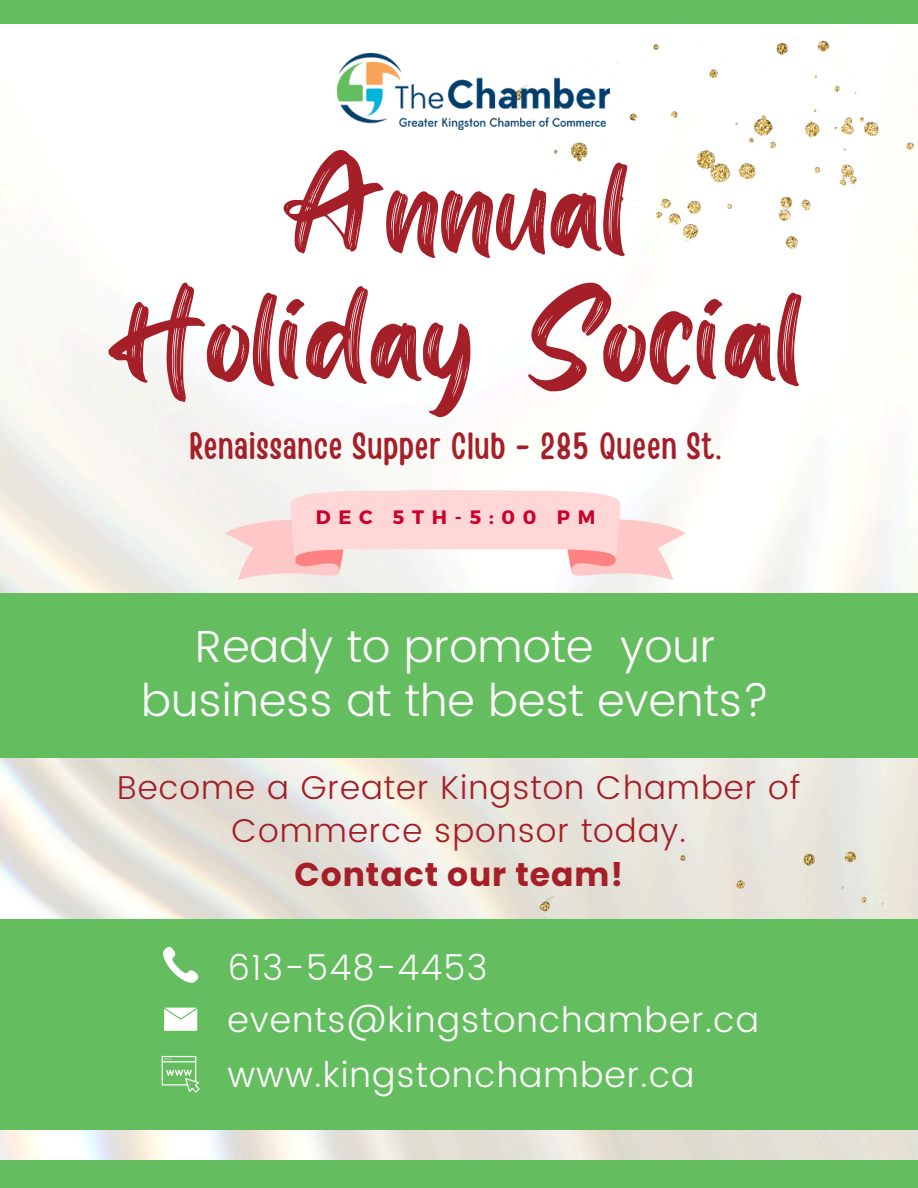
<style>
.page{position:relative;width:918px;height:1188px;background:#fff}
.page>*{position:absolute;margin:0;border:0;box-sizing:border-box;transform-origin:0 0}
.t1{font:140.4px/130.2px "Redkits";color:#a41f27;text-align:center}
.t2{font:300 45px/54px "Poppins";color:#fff;text-align:center}
.t3{font:37.65px "Handy Casual Condensed";letter-spacing:.025em;color:#a41f27}
.t4{font:300 35.25px "Poppins";letter-spacing:.03em;color:#fff}
.t5{font:300 33px/42.8px "Poppins";letter-spacing:.03em;color:#a41f27;text-align:center}
.t6{font:700 33px "Poppins";letter-spacing:.03em;color:#a41f27}
.t7{font:700 19.5px "Montserrat";letter-spacing:.4em;color:#cb0129}
</style>
<div class="page">
<img style="left:0;top:53px;width:918px;height:1107px">
<img style="left:539px;top:818px;width:379px;height:102px">
<img style="left:513px;top:33px;width:405px;height:228px">
<div style="left:0;top:920px;width:918px;height:210px;background:#64bd5f"></div>
<div style="left:0;top:1160px;width:918px;height:28px;background:#64bd5f"></div>
<div style="left:0;top:593px;width:918px;height:164px;background:#64bd5f"></div>
<svg style="left:164px;top:1008px;width:33px;height:23px"></svg>
<svg style="left:163px;top:946px;width:36px;height:37px"></svg>
<svg style="left:162px;top:1056px;width:38px;height:37px"></svg>
<div style="left:0;top:0;width:918px;height:24px;background:#64bd5f"></div>
<img style="left:226px;top:491px;width:459px;height:88px">
<img style="left:338px;top:54px;width:272px;height:75px">
<p class="t1" style="left:108px;top:140px;width:697px">Annual<br>Holiday Social</p>
<p class="t3" style="left:189px;top:422px;width:534px">Renaissance Supper Club - 285 Queen St.</p>
<p class="t7" style="left:316px;top:504px;width:281px">DEC 5TH-5:00 PM</p>
<h1 class="t2" style="left:141px;top:619px;width:630px">Ready to promote your business at the best events?</h1>
<h4 class="t5" style="left:117px;top:767px;width:685px">Become a Greater Kingston Chamber of<br>Commerce sponsor today.</h4>
<p class="t6" style="left:295px;top:851px;width:330px">Contact our team!</p>
<h3 class="t4" style="left:227px;top:947px;width:262px">613-548-4453</h3>
<h2 class="t4" style="left:227px;top:999px;width:533px">events@kingstonchamber.ca</h2>
<p class="t4" style="left:227px;top:1055px;width:469px">www.kingstonchamber.ca</p>
</div>
